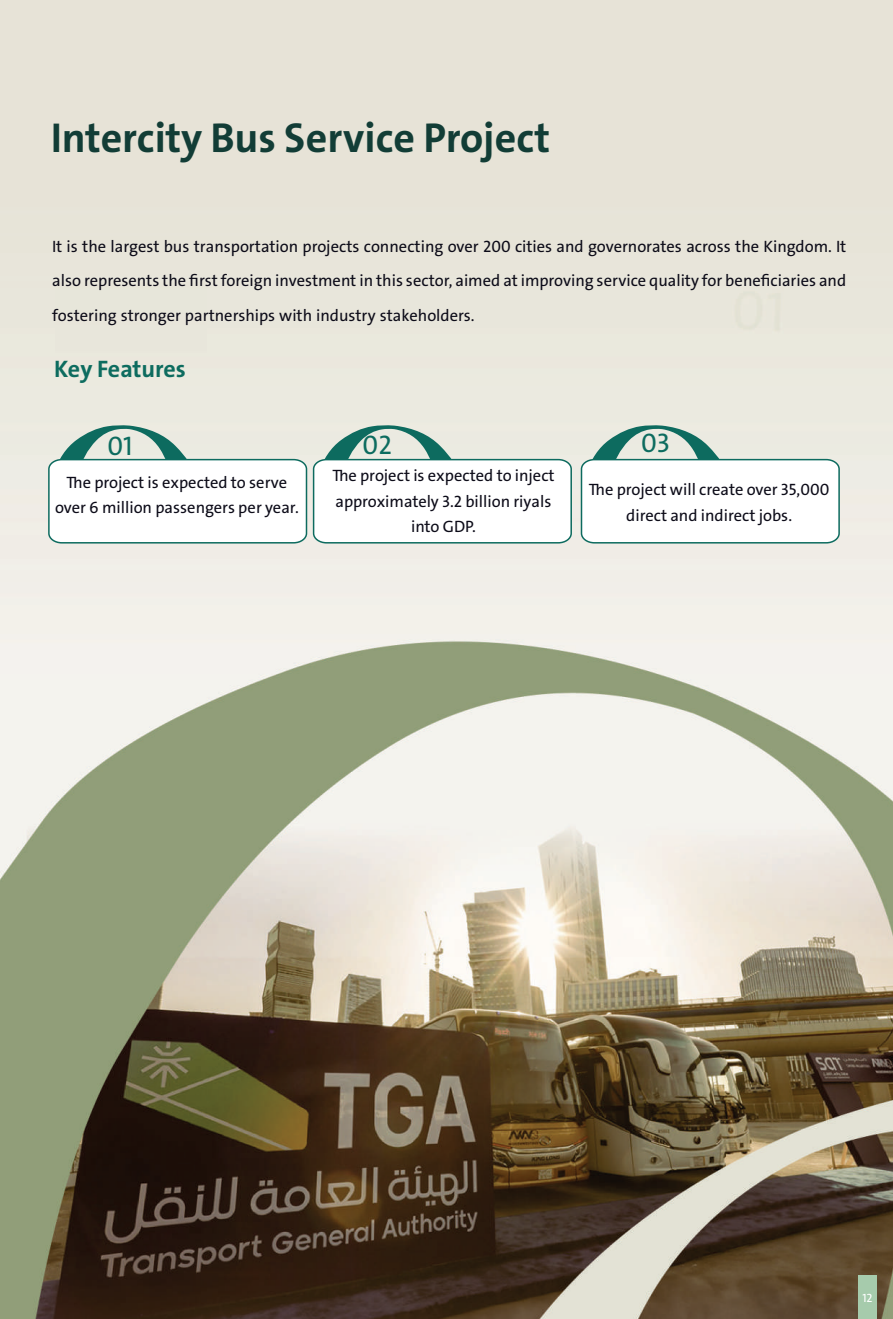
<style>
.page{position:relative;width:893px;height:1319px;background:#fff}
.page>*{position:absolute;margin:0;border:0;box-sizing:border-box;transform-origin:0 0}
.t1{font:700 42px "Bahij The Sans Arabic";color:#123d36}
.t2{font:27px "Bahij The Sans Arabic";color:#0d6c5f}
.t3{font:700 24px "Bahij The Sans Arabic";letter-spacing:-.01em;color:#0d6c5f}
.t4{font:16.5px/25.5px "Bahij The Sans Arabic";color:#0c0b18;text-align:center}
.t5{font:12px "Bahij The Sans Arabic";color:#fff}
</style>
<div class="page">
<img style="left:0;top:0;width:893px;height:1318px">
<div style="left:55px;top:283px;width:152px;height:70px;background:#e8e6da"></div>
<svg style="left:47px;top:425px;width:526px;height:119px"></svg>
<svg style="left:580px;top:425px;width:261px;height:119px"></svg>
<div style="left:858px;top:1274px;width:19px;height:44px;background:#a6cbac"></div>
<h1 class="t1" style="left:51px;top:113px;width:501px">Intercity Bus Service Project</h1>
<p class="t4" style="left:52px;top:229px;width:795px;line-height:34.5px;text-align:justify">It is the largest bus transportation projects connecting over 200 cities and governorates across the Kingdom. It also represents the first foreign investment in this sector, aimed at improving service quality for beneficiaries and fostering stronger partnerships with industry stakeholders.</p>
<h3 class="t3" style="left:54px;top:354px;width:133px">Key Features</h3>
<h2 class="t2" style="left:107px;top:424px;width:27px">01</h2>
<h2 class="t2" style="left:363px;top:423px;width:31px">02</h2>
<h2 class="t2" style="left:641px;top:421px;width:30px">03</h2>
<p class="t4" style="left:55px;top:469px;width:245px">The project is expected to serve over 6 million passengers per year.</p>
<p class="t4" style="left:332px;top:463px;width:224px">The project is expected to inject approximately 3.2 billion riyals into GDP.</p>
<p class="t4" style="left:589px;top:477px;width:242px">The project will create over 35,000 direct and indirect jobs.</p>
<p class="t5" style="left:862px;top:1287px;width:12px">12</p>
</div>
